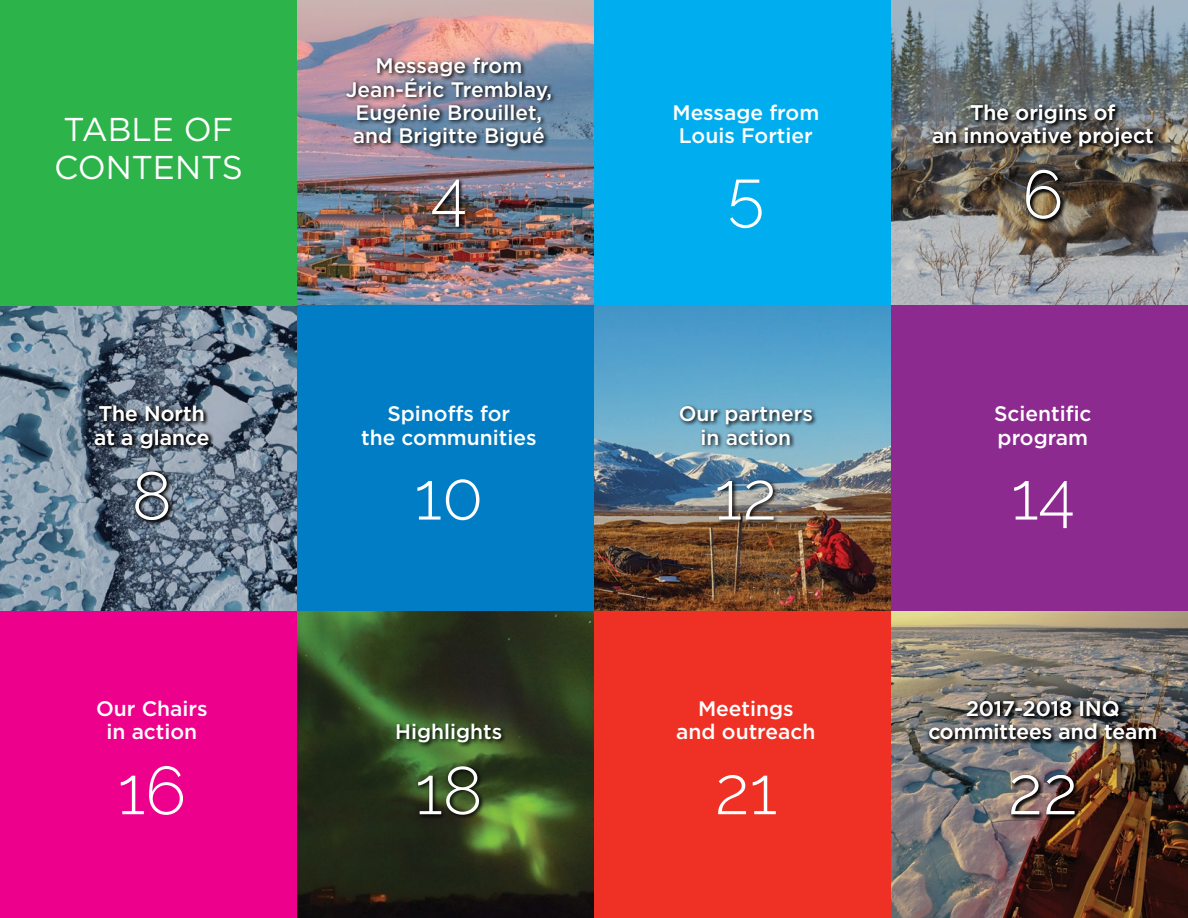
<style>
.page{position:relative;width:1188px;height:918px;background:#fff}
.page>*{position:absolute;margin:0;border:0;box-sizing:border-box;transform-origin:0 0}
.t1{font:300 67.5px "Raleway";color:#fff}
.t2{font:33px/37.5px "Gotham";color:#fff}
.t3{font:500 21px/23.2px "Gotham";color:#fff;text-align:center}
</style>
<div class="page">
<svg style="left:891px;top:0;width:297px;height:305px;background:#838a8d"></svg>
<img style="left:297px;top:0;width:297px;height:305px">
<div style="left:297px;top:305px;width:297px;height:306px;background:#007dc5"></div>
<svg style="left:0;top:306px;width:297px;height:305px;background:#6f8192"></svg>
<img style="left:297px;top:611px;width:297px;height:307px">
<div style="left:0;top:611px;width:297px;height:307px;background:#ec008c"></div>
<div style="left:594px;top:0;width:297px;height:305px;background:#00aeef"></div>
<img style="left:594px;top:305px;width:297px;height:306px">
<div style="left:594px;top:611px;width:297px;height:307px;background:#ee3124"></div>
<div style="left:891px;top:305px;width:297px;height:306px;background:#8d2a90"></div>
<img style="left:891px;top:611px;width:297px;height:307px">
<div style="left:0;top:0;width:297px;height:306px;background:#2cb34a"></div>
<img style="left:344px;top:56px;width:211px;height:176px">
<svg style="left:93px;top:404px;width:121px;height:121px;background:#515e6c"></svg>
<svg style="left:395px;top:722px;width:112px;height:97px;background:#385326"></svg>
<img style="left:678px;top:405px;width:140px;height:120px">
<img style="left:931px;top:102px;width:227px;height:122px">
<img style="left:927px;top:699px;width:234px;height:121px">
<h2 class="t2" style="left:54px;top:110px;width:190px">TABLE OF<br>CONTENTS</h2>
<p class="t3" style="left:94px;top:402px;width:117px;text-align:left">The North at a glance</p>
<h1 class="t1" style="left:132px;top:456px;width:42px">8</h1>
<p class="t3" style="left:96px;top:697px;width:113px">Our Chairs in action</p>
<h1 class="t1" style="left:118px;top:751px;width:70px">16</h1>
<p class="t3" style="left:346px;top:54px;width:208px">Message from<br>Jean-Éric Tremblay,<br>Eugénie Brouillet, and Brigitte Bigué</p>
<h1 class="t1" style="left:431px;top:155px;width:38px">4</h1>
<p class="t3" style="left:361px;top:402px;width:177px">Spinoffs for<br>the communities</p>
<h1 class="t1" style="left:414px;top:456px;width:71px">10</h1>
<p class="t3" style="left:395px;top:720px;width:109px">Highlights</p>
<h1 class="t1" style="left:415px;top:751px;width:69px">18</h1>
<p class="t3" style="left:672px;top:101px;width:148px">Message from<br>Louis Fortier</p>
<h1 class="t1" style="left:727px;top:155px;width:39px">5</h1>
<p class="t3" style="left:679px;top:402px;width:136px">Our partners in action</p>
<h1 class="t1" style="left:714px;top:456px;width:64px">12</h1>
<p class="t3" style="left:676px;top:697px;width:141px">Meetings and outreach</p>
<h1 class="t1" style="left:714px;top:751px;width:64px">21</h1>
<p class="t3" style="left:932px;top:101px;width:223px">The origins of<br>an innovative project</p>
<h1 class="t1" style="left:1022px;top:155px;width:42px">6</h1>
<p class="t3" style="left:994px;top:402px;width:99px;text-align:left">Scientific program</p>
<h1 class="t1" style="left:1011px;top:456px;width:65px">14</h1>
<p class="t3" style="left:928px;top:697px;width:231px">2017-2018 INQ committees and team</p>
<h1 class="t1" style="left:1008px;top:751px;width:72px">22</h1>
</div>
